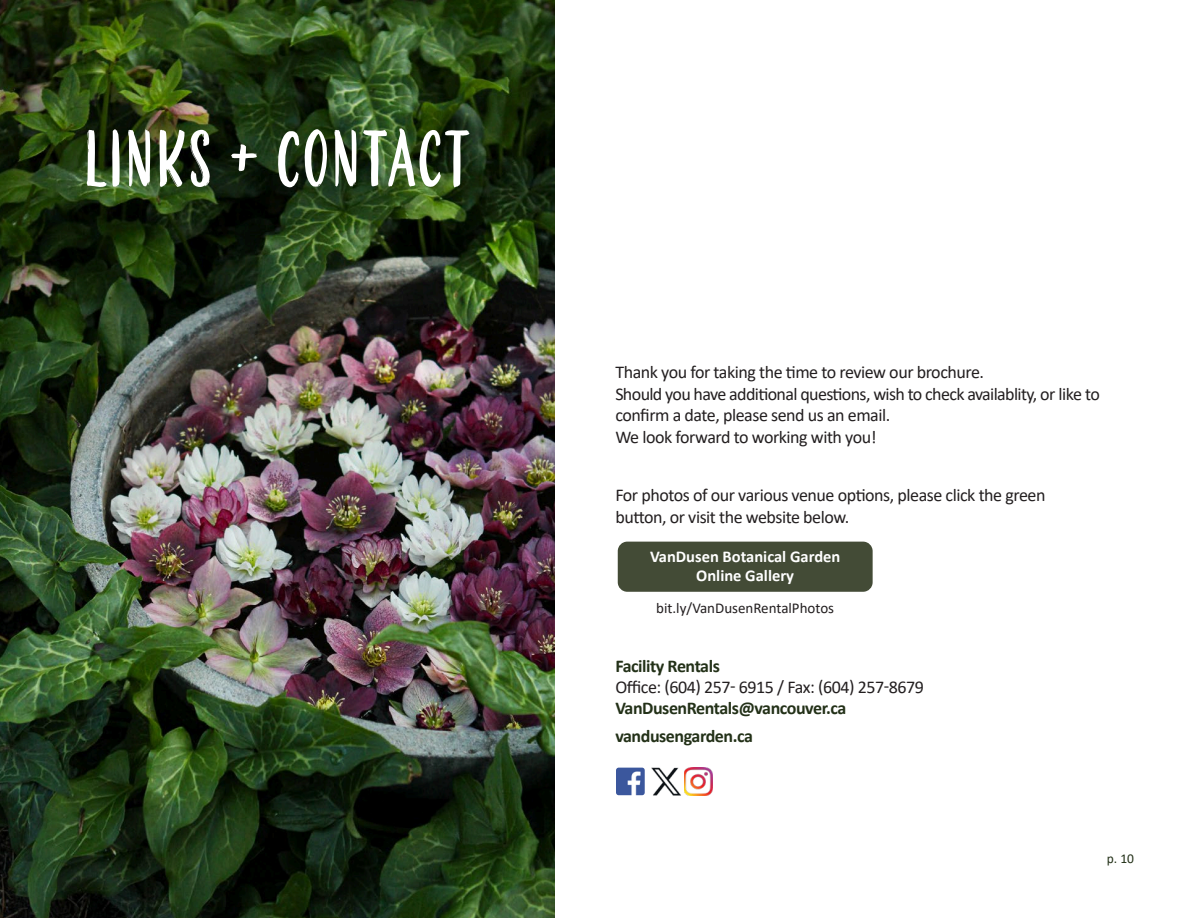
<style>
.page{position:relative;width:1188px;height:918px;background:#fff}
.page>*{position:absolute;margin:0;border:0;box-sizing:border-box;transform-origin:0 0}
.t1{font:67.5px "Green Thumb";letter-spacing:.05em;color:#fff}
.t2{font:18px/21.6px "Calibri";letter-spacing:-.025em;color:#231f20}
.t3{font:700 18px/21px "Calibri";letter-spacing:-.025em;color:#233118}
.t4{font:700 16.5px/19.8px "Calibri";color:#fff;text-align:center}
.t5{font:15px "Calibri";color:#231f20}
.t6{font:13.5px "Calibri";color:#233118}
.s1{font-weight:400;color:#231f20}
</style>
<div class="page">
<img style="left:0;top:0;width:555px;height:918px">
<div style="left:618px;top:542px;width:255px;height:50px;background:#434b36;border-radius:10px"></div>
<img style="left:684px;top:767px;width:28px;height:29px">
<img style="left:616px;top:768px;width:29px;height:27px">
<img style="left:651px;top:767px;width:30px;height:29px">
<p class="t1" style="left:84px;top:106px;width:387px">LINKS + CONTACT</p>
<p class="t2" style="left:615px;top:361px;width:486px">Thank you for taking the time to review our brochure.<br>Should you have additional questions, wish to check availablity, or like to confirm a date, please send us an email.<br>We look forward to working with you!</p>
<p class="t2" style="left:615px;top:484px;width:432px">For photos of our various venue options, please click the green button, or visit the website below.</p>
<p class="t4" style="left:650px;top:546px;width:192px">VanDusen Botanical Garden<br>Online Gallery</p>
<p class="t5" style="left:656px;top:598px;width:179px">bit.ly/VanDusenRentalPhotos</p>
<p class="t3" style="left:615px;top:655px;width:310px">Facility Rentals<br><span class="s1">Office: (604) 257- 6915 / Fax: (604) 257-8679<br></span>VanDusenRentals@vancouver.ca</p>
<p class="t3" style="left:615px;top:725px;width:139px">vandusengarden.ca</p>
<p class="t6" style="left:1107px;top:849px;width:29px">p. 10</p>
</div>
